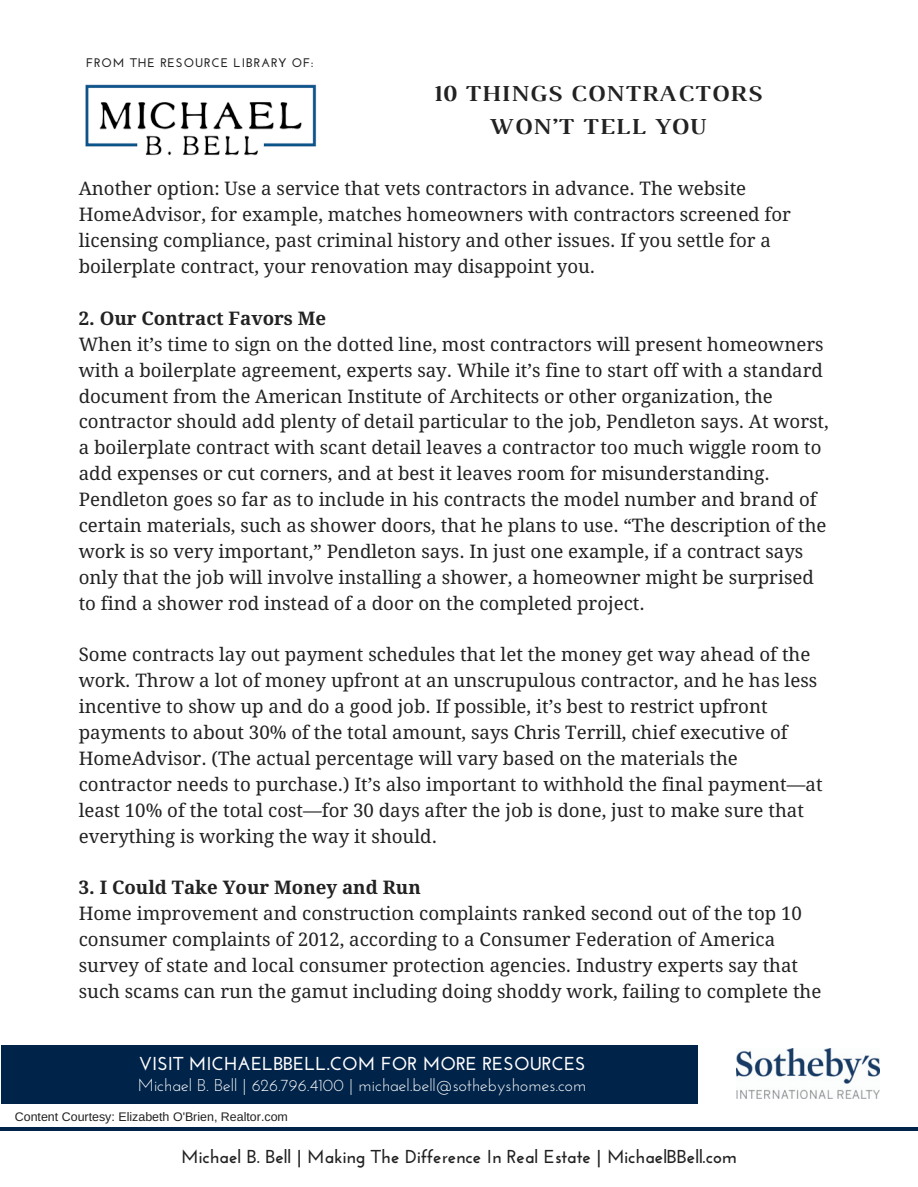
<style>
.page{position:relative;width:918px;height:1187px;background:#fff}
.page>*{position:absolute;margin:0;border:0;box-sizing:border-box;transform-origin:0 0}
.t1{font:700 23.4px/32.7px "Luthier";letter-spacing:.05em;color:#222;text-align:center}
.t2{font:18.75px/25.8px "Droid Serif";color:#222}
.t3{font:700 18.75px "Josefin Sans";color:#222}
.t4{font:700 18.75px "Droid Serif";color:#222}
.t5{font:700 18.75px "Josefin Sans";color:#fff}
.t6{font:17.1px "Josefin Sans";color:#fff}
.t7{font:12.45px "Arimo";color:#222}
.t8{font:700 12.45px "Josefin Sans";letter-spacing:.07em;color:#222}
</style>
<div class="page">
<hr style="left:0;top:1127px;width:918px;height:3px;background:#002349">
<img style="left:737px;top:1048px;width:143px;height:50px">
<img style="left:85px;top:84px;width:232px;height:72px">
<div style="left:1px;top:1045px;width:697px;height:58px;background:#002349"></div>
<p class="t8" style="left:86px;top:58px;width:229px">FROM THE RESOURCE LIBRARY OF:</p>
<p class="t1" style="left:433px;top:79px;width:330px">10 THINGS CONTRACTORS<br>WON’T TELL YOU</p>
<p class="t2" style="left:79px;top:176px;width:714px">Another option: Use a service that vets contractors in advance. The website HomeAdvisor, for example, matches homeowners with contractors screened for licensing compliance, past criminal history and other issues. If you settle for a boilerplate contract, your renovation may disappoint you.</p>
<p class="t4" style="left:79px;top:307px;width:249px">2. Our Contract Favors Me</p>
<p class="t2" style="left:79px;top:331px;width:752px">When it’s time to sign on the dotted line, most contractors will present homeowners with a boilerplate agreement, experts say. While it’s fine to start off with a standard document from the American Institute of Architects or other organization, the contractor should add plenty of detail particular to the job, Pendleton says. At worst, a boilerplate contract with scant detail leaves a contractor too much wiggle room to add expenses or cut corners, and at best it leaves room for misunderstanding.<br>Pendleton goes so far as to include in his contracts the model number and brand of certain materials, such as shower doors, that he plans to use. “The description of the work is so very important,” Pendleton says. In just one example, if a contract says only that the job will involve installing a shower, a homeowner might be surprised to find a shower rod instead of a door on the completed project.</p>
<p class="t2" style="left:79px;top:642px;width:745px">Some contracts lay out payment schedules that let the money get way ahead of the work. Throw a lot of money upfront at an unscrupulous contractor, and he has less incentive to show up and do a good job. If possible, it’s best to restrict upfront payments to about 30% of the total amount, says Chris Terrill, chief executive of HomeAdvisor. (The actual percentage will vary based on the materials the contractor needs to purchase.) It’s also important to withhold the final payment—at least 10% of the total cost—for 30 days after the job is done, just to make sure that everything is working the way it should.</p>
<p class="t4" style="left:79px;top:877px;width:344px">3. I Could Take Your Money and Run</p>
<p class="t2" style="left:79px;top:900px;width:744px">Home improvement and construction complaints ranked second out of the top 10 consumer complaints of 2012, according to a Consumer Federation of America survey of state and local consumer protection agencies. Industry experts say that such scams can run the gamut including doing shoddy work, failing to complete the</p>
<p class="t5" style="left:139px;top:1056px;width:449px">VISIT MICHAELBBELL.COM FOR MORE RESOURCES</p>
<p class="t6" style="left:138px;top:1078px;width:450px">Michael B. Bell | 626.796.4100 | michael.bell@sothebyshomes.com</p>
<p class="t7" style="left:15px;top:1109px;width:275px">Content Courtesy: Elizabeth O'Brien, Realtor.com</p>
<p class="t3" style="left:181px;top:1148px;width:557px">Michael B. Bell | Making The Difference In Real Estate | MichaelBBell.com</p>
</div>
